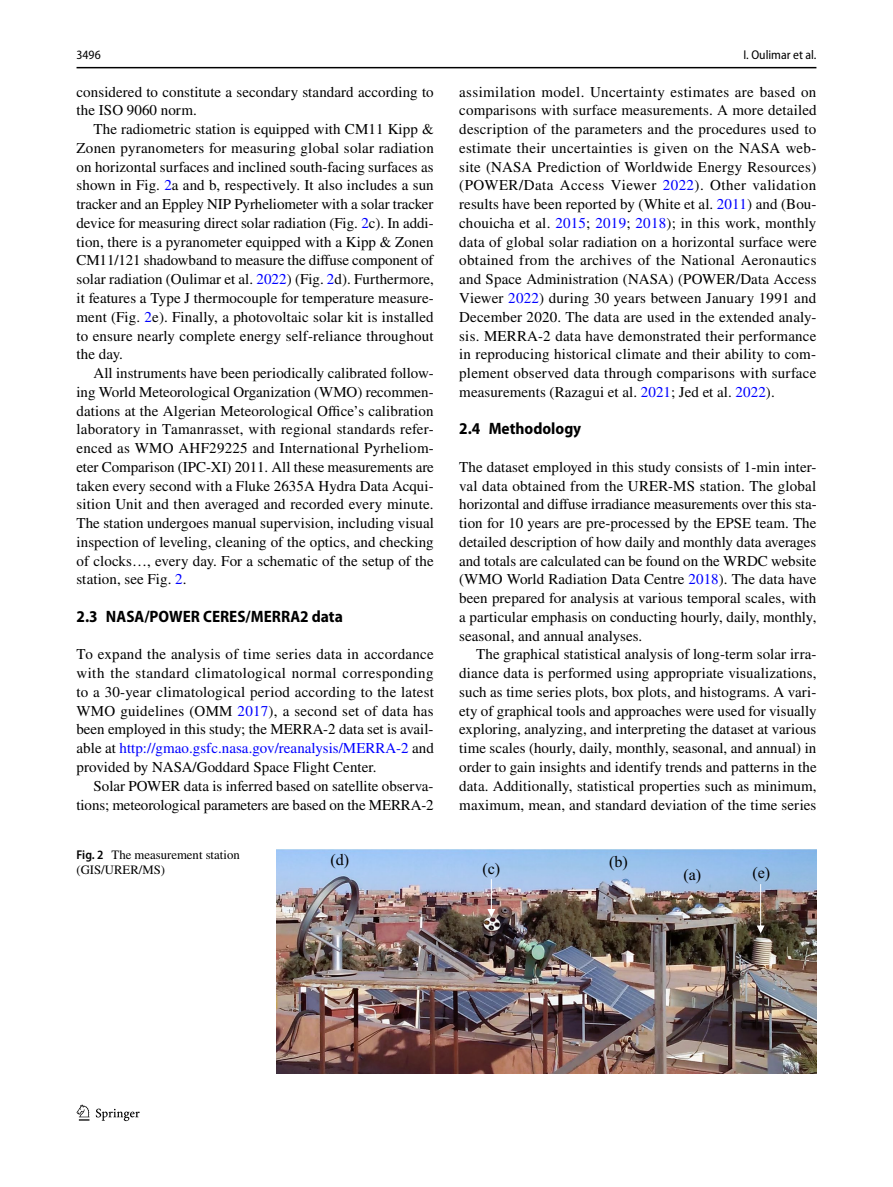
<style>
.page{position:relative;width:893px;height:1187px;background:#fff}
.page>*{position:absolute;margin:0;border:0;box-sizing:border-box;transform-origin:0 0}
.t1{font:700 semi-condensed 16.5px "Myriad Pro";color:#000}
.t2{font:16.05px "Times New Roman";color:#000}
.t3{font:15px/18.8px "STIX";letter-spacing:.005em;color:#000;text-align:justify}
.t4{font:12.75px/15px "STIX";color:#000}
.t5{font:semi-condensed 12.75px "Myriad Pro";color:#000}
.s1{color:#00f}
.s2{font-family:"Myriad Pro";font-weight:600;font-stretch:semi-condensed}
</style>
<div class="page">
<hr style="left:77px;top:67px;width:739px;height:1px;background:#000">
<svg style="left:77px;top:1104px;width:12px;height:16px"></svg>
<svg style="left:96px;top:1108px;width:44px;height:12px"></svg>
<img style="left:276px;top:849px;width:540px;height:224px">
<svg style="left:487px;top:879px;width:8px;height:38px"></svg>
<svg style="left:757px;top:884px;width:8px;height:49px"></svg>
<p class="t5" style="left:77px;top:48px;width:26px">3496</p>
<p class="t5" style="left:743px;top:48px;width:75px">I. Oulimar et al.</p>
<p class="t3" style="left:77px;top:83px;width:359px">considered to constitute a secondary standard according to the ISO 9060 norm.</p>
<p class="t3" style="left:77px;top:121px;width:359px;text-indent:17px">The radiometric station is equipped with CM11 Kipp &amp; Zonen pyranometers for measuring global solar radiation on horizontal surfaces and inclined south-facing surfaces as shown in Fig. <span class="s1">2</span>a and b, respectively. It also includes a sun tracker and an Eppley NIP Pyrheliometer with a solar tracker device for measuring direct solar radiation (Fig. <span class="s1">2</span>c). In addi&shy;tion, there is a pyranometer equipped with a Kipp &amp; Zonen CM11/121 shadowband to measure the diffuse component of solar radiation (Oulimar et al. <span class="s1">2022</span>) (Fig. <span class="s1">2</span>d). Furthermore, it features a Type J thermocouple for temperature measure&shy;ment (Fig. <span class="s1">2</span>e). Finally, a photovoltaic solar kit is installed to ensure nearly complete energy self-reliance throughout the day.</p>
<p class="t3" style="left:77px;top:364px;width:359px;text-indent:17px">All instruments have been periodically calibrated follow&shy;ing World Meteorological Organization (WMO) recommen&shy;dations at the Algerian Meteorological Office’s calibration laboratory in Tamanrasset, with regional standards refer&shy;enced as WMO AHF29225 and International Pyrheliom&shy;eter Comparison (IPC-XI) 2011. All these measurements are taken every second with a Fluke 2635A Hydra Data Acqui&shy;sition Unit and then averaged and recorded every minute.<br>The station undergoes manual supervision, including visual inspection of leveling, cleaning of the optics, and checking of clocks…, every day. For a schematic of the setup of the station, see Fig. <span class="s1">2</span>.</p>
<p class="t1" style="left:77px;top:607px;width:268px">2.3 NASA/POWER CERES/MERRA2 data</p>
<p class="t3" style="left:77px;top:646px;width:359px">To expand the analysis of time series data in accordance with the standard climatological normal corresponding to a 30-year climatological period according to the latest WMO guidelines (OMM <span class="s1">2017</span>), a second set of data has been employed in this study; the MERRA-2 data set is avail&shy;able at <span class="s1">http://gmao.gsfc.nasa.gov/reanalysis/MERRA-2</span> and provided by NASA/Goddard Space Flight Center.</p>
<p class="t3" style="left:77px;top:777px;width:359px;text-align:right">Solar POWER data is inferred based on satellite observa&shy;tions; meteorological parameters are based on the MERRA-2</p>
<p class="t3" style="left:459px;top:83px;width:359px">assimilation model. Uncertainty estimates are based on comparisons with surface measurements. A more detailed description of the parameters and the procedures used to estimate their uncertainties is given on the NASA web&shy;site (NASA Prediction of Worldwide Energy Resources) (POWER/Data Access Viewer <span class="s1">2022</span>). Other validation results have been reported by (White et al. <span class="s1">2011</span>) and (Bou&shy;chouicha et al. <span class="s1">2015</span>; <span class="s1">2019</span>; <span class="s1">2018</span>); in this work, monthly data of global solar radiation on a horizontal surface were obtained from the archives of the National Aeronautics and Space Administration (NASA) (POWER/Data Access Viewer <span class="s1">2022</span>) during 30 years between January 1991 and December 2020. The data are used in the extended analy&shy;sis. MERRA-2 data have demonstrated their performance in reproducing historical climate and their ability to com&shy;plement observed data through comparisons with surface measurements (Razagui et al. <span class="s1">2021</span>; Jed et al. <span class="s1">2022</span>).</p>
<p class="t1" style="left:459px;top:419px;width:124px">2.4 Methodology</p>
<p class="t3" style="left:459px;top:458px;width:359px">The dataset employed in this study consists of 1-min inter&shy;val data obtained from the URER-MS station. The global horizontal and diffuse irradiance measurements over this sta&shy;tion for 10 years are pre-processed by the EPSE team. The detailed description of how daily and monthly data averages and totals are calculated can be found on the WRDC website (WMO World Radiation Data Centre <span class="s1">2018</span>). The data have been prepared for analysis at various temporal scales, with a particular emphasis on conducting hourly, daily, monthly, seasonal, and annual analyses.</p>
<p class="t3" style="left:459px;top:646px;width:359px;text-indent:17px">The graphical statistical analysis of long-term solar irra&shy;diance data is performed using appropriate visualizations, such as time series plots, box plots, and histograms. A vari&shy;ety of graphical tools and approaches were used for visually exploring, analyzing, and interpreting the dataset at various time scales (hourly, daily, monthly, seasonal, and annual) in order to gain insights and identify trends and patterns in the data. Additionally, statistical properties such as minimum, maximum, mean, and standard deviation of the time series</p>
<p class="t4" style="left:77px;top:847px;width:165px"><span class="s2">Fig. 2</span> The measurement station (GIS/URER/MS)</p>
<p class="t2" style="left:609px;top:855px;width:20px">(b)</p>
<p class="t2" style="left:331px;top:853px;width:20px">(d)</p>
<p class="t2" style="left:482px;top:862px;width:19px">(c)</p>
<p class="t2" style="left:752px;top:866px;width:19px">(e)</p>
<p class="t2" style="left:683px;top:868px;width:19px">(a)</p>
</div>
